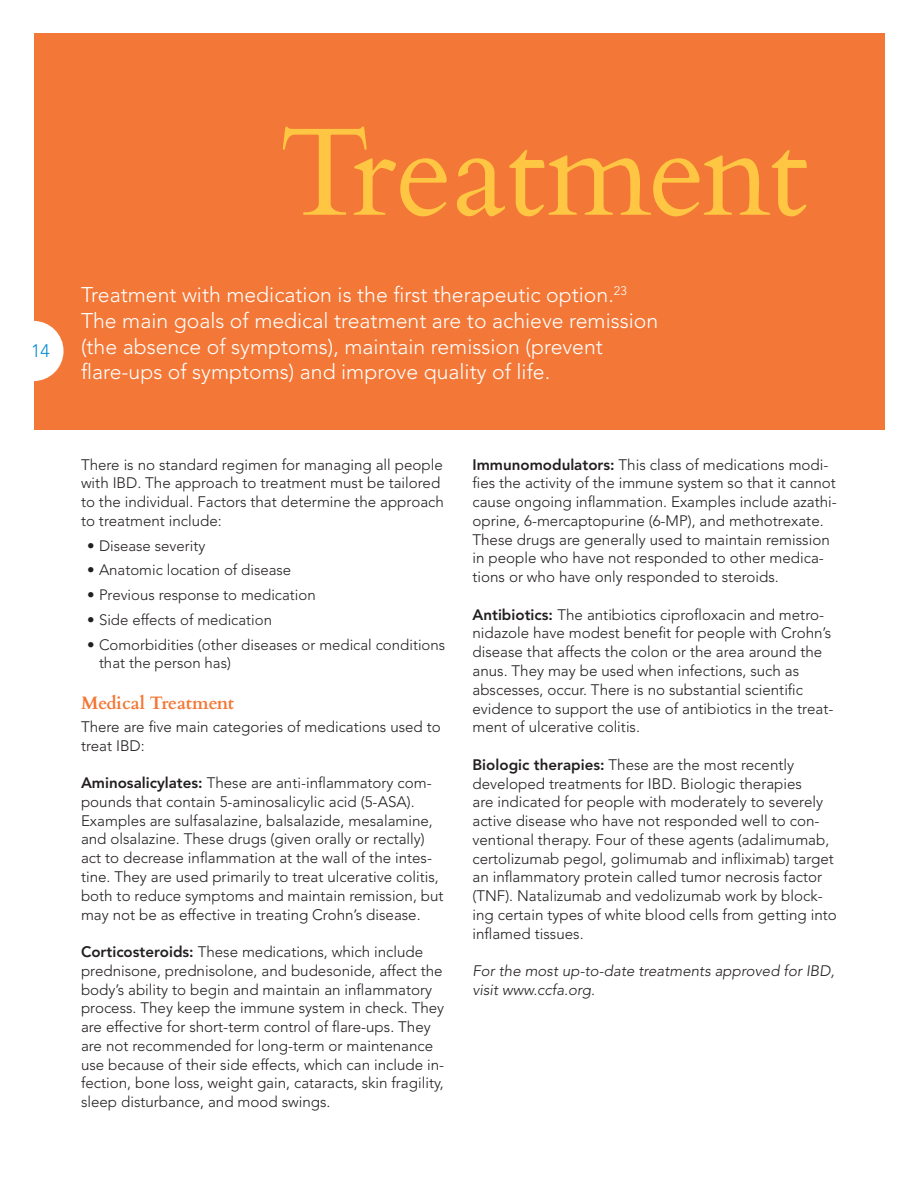
<style>
.page{position:relative;width:918px;height:1188px;background:#fff}
.page>*{position:absolute;margin:0;border:0;box-sizing:border-box;transform-origin:0 0}
.t1{font:124.65px "Cardo";letter-spacing:-.01em;color:#fec642}
.Large_Intro_Graph{font:300 21.15px/25.8px "Avenir";color:#fff}
.Subhead{font:700 18px "Cardo";letter-spacing:-.005em;color:#f37736}
.t2{font:300 18px "Avenir";color:#0089cf}
.Body_Copy{font:300 15.15px/18.8px "Avenir";color:#231f20}
.t3{font:300 15px/18.8px "Avenir";color:#231f20}
.s1{font-weight:800}
</style>
<div class="page">
<div style="left:34px;top:34px;width:851px;height:396px;background:#f37736"></div>
<div style="left:3px;top:321px;width:61px;height:60px;background:#fff;border-radius:50%"></div>
<p class="t2" style="left:31px;top:341px;width:20px">14</p>
<p class="t1" style="left:279px;top:73px;width:531px">Treatment</p>
<p class="Large_Intro_Graph" style="left:81px;top:282px;width:579px">Treatment with medication is the first therapeutic option.<sup>23<br></sup>The main goals of medical treatment are to achieve remission (the absence of symptoms), maintain remission (prevent flare-ups of symptoms) and improve quality of life.</p>
<p class="Body_Copy" style="left:81px;top:455px;width:364px">There is no standard regimen for managing all people with IBD. The approach to treatment must be tailored to the individual. Factors that determine the approach to treatment include:</p>
<p class="t3" style="left:87px;top:536px;width:120px">• Disease severity</p>
<p class="t3" style="left:87px;top:561px;width:206px">• Anatomic location of disease</p>
<p class="t3" style="left:87px;top:586px;width:230px">• Previous response to medication</p>
<p class="t3" style="left:87px;top:610px;width:187px">• Side effects of medication</p>
<p class="t3" style="left:99px;top:635px;width:348px;text-indent:-12px">• Comorbidities (other diseases or medical conditions that the person has)</p>
<p class="Subhead" style="left:81px;top:688px;width:155px">Medical Treatment</p>
<p class="Body_Copy" style="left:81px;top:717px;width:361px">There are five main categories of medications used to treat IBD:</p>
<p class="Body_Copy" style="left:81px;top:774px;width:364px"><span class="s1">Aminosalicylates:</span> These are anti-inflammatory com&shy;pounds that contain 5-aminosalicylic acid (5-ASA).<br>Examples are sulfasalazine, balsalazide, mesalamine, and olsalazine. These drugs (given orally or rectally) act to decrease inflammation at the wall of the intes&shy;tine. They are used primarily to treat ulcerative colitis, both to reduce symptoms and maintain remission, but may not be as effective in treating Crohn’s disease.</p>
<p class="Body_Copy" style="left:81px;top:942px;width:365px"><span class="s1">Corticosteroids:</span> These medications, which include prednisone, prednisolone, and budesonide, affect the body’s ability to begin and maintain an inflammatory process. They keep the immune system in check. They are effective for short-term control of flare-ups. They are not recommended for long-term or maintenance use because of their side effects, which can include in&shy;fection, bone loss, weight gain, cataracts, skin fragility, sleep disturbance, and mood swings.</p>
<p class="Body_Copy" style="left:473px;top:455px;width:366px"><span class="s1">Immunomodulators:</span> This class of medications modi&shy;fies the activity of the immune system so that it cannot cause ongoing inflammation. Examples include azathi&shy;oprine, 6-mercaptopurine (6-MP), and methotrexate.<br>These drugs are generally used to maintain remission in people who have not responded to other medica&shy;tions or who have only responded to steroids.</p>
<p class="Body_Copy" style="left:473px;top:605px;width:362px"><span class="s1">Antibiotics:</span> The antibiotics ciprofloxacin and metro&shy;nidazole have modest benefit for people with Crohn’s disease that affects the colon or the area around the anus. They may be used when infections, such as abscesses, occur. There is no substantial scientific evidence to support the use of antibiotics in the treat&shy;ment of ulcerative colitis.</p>
<p class="Body_Copy" style="left:473px;top:755px;width:366px"><span class="s1">Biologic therapies:</span> These are the most recently developed treatments for IBD. Biologic therapies<br>are indicated for people with moderately to severely active disease who have not responded well to con&shy;ventional therapy. Four of these agents (adalimumab, certolizumab pegol, golimumab and infliximab) target an inflammatory protein called tumor necrosis factor (TNF). Natalizumab and vedolizumab work by block&shy;ing certain types of white blood cells from getting into inflamed tissues.</p>
<p class="Body_Copy" style="left:472px;top:961px;width:366px">For the most up-to-date treatments approved for IBD, visit www.ccfa.org.</p>
</div>
